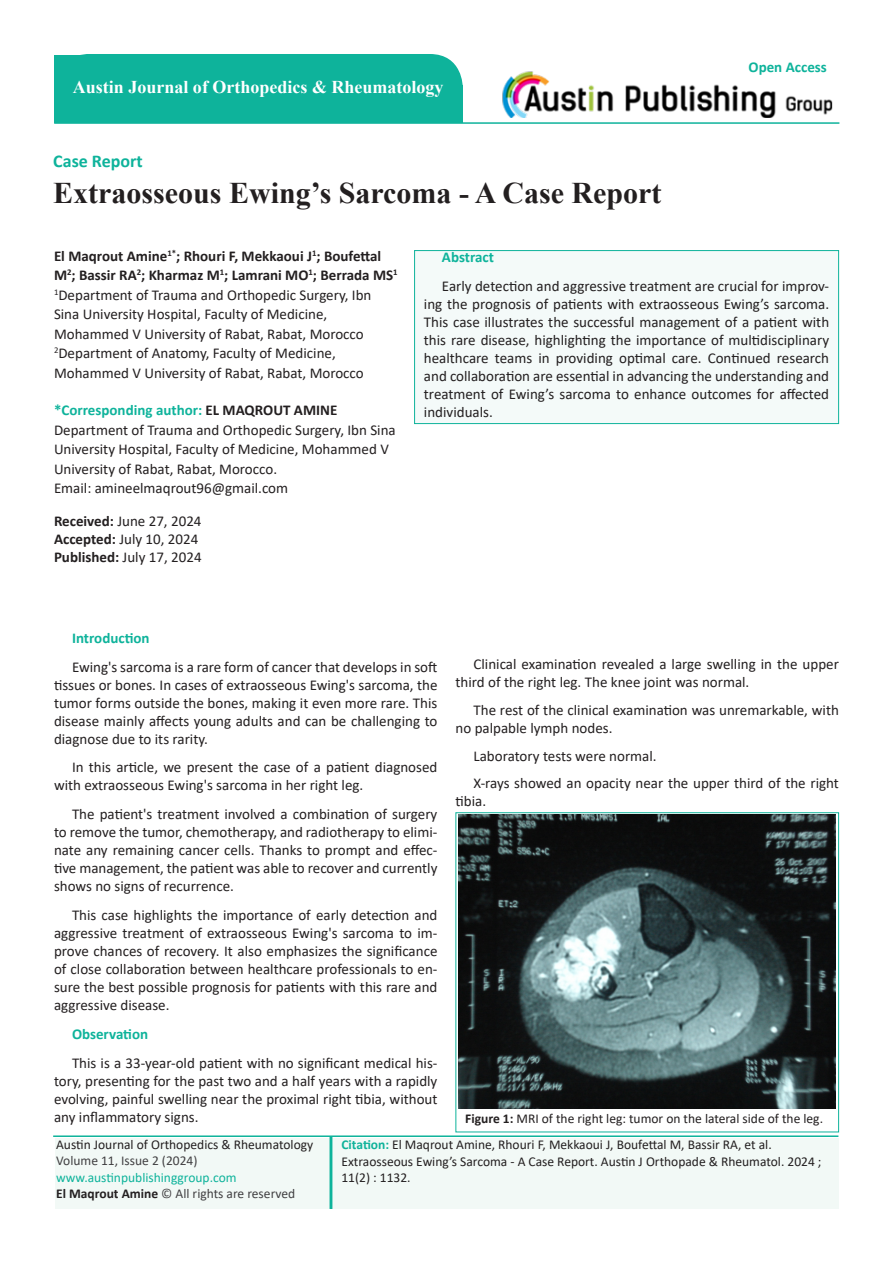
<style>
.page{position:relative;width:893px;height:1263px;background:#fff}
.page>*{position:absolute;margin:0;border:0;box-sizing:border-box;transform-origin:0 0}
.t1{font:700 30px "Times New Roman";color:#231f20}
.t2{font:700 18px "Times New Roman";color:#fff}
.t3{font:700 18px "Calibri";color:#0eb39b}
.t4{font:15px/18px "Calibri";color:#231f20}
.t5{font:700 15px/19.5px "Calibri";color:#231f20}
.t6{font:700 15px "Calibri";color:#0eb39b}
.t7{font:13.5px/16.5px "Calibri";color:#231f20}
.t8{font:13.5px/16.5px "Calibri";color:#414042}
.s1{color:#231f20}
.s2{font-weight:700}
.s3{color:#0eb39b}
.s4{font-weight:700;color:#231f20}
.s5{font-weight:700;color:#0eb29a}
</style>
<div class="page">
<div style="left:55px;top:54px;width:408px;height:69px;background:#0eb39b;border-radius:33px"></div>
<img style="left:502px;top:71px;width:331px;height:46px">
<div style="left:55px;top:1138px;width:783px;height:71px;background:#f2f9f6"></div>
<div style="left:335px;top:86px;width:128px;height:37px;background:#0eb39b"></div>
<div style="left:330px;top:1136px;width:2px;height:73px;border:2px solid #0eb39b"></div>
<hr style="left:54px;top:122px;width:785px;height:2px;background:#0eb39b">
<hr style="left:53px;top:1135px;width:785px;height:2px;background:#0eb39b">
<div style="left:415px;top:251px;width:424px;height:173px;background:#f4faf9"></div>
<div style="left:414px;top:250px;width:425px;height:174px;border:1px solid #0eb39b"></div>
<div style="left:455px;top:812px;width:384px;height:320px;border:1px solid #0eb39b"></div>
<img style="left:459px;top:815px;width:376px;height:294px">
<p class="t2" style="left:73px;top:74px;width:372px">Austin Journal of Orthopedics &amp; Rheumatology</p>
<p class="t3" style="left:53px;top:148px;width:91px">Case Report</p>
<p class="t1" style="left:53px;top:171px;width:610px">Extraosseous Ewing’s Sarcoma - A Case Report</p>
<p class="t6" style="left:748px;top:57px;width:80px">Open Access</p>
<p class="t5" style="left:54px;top:246px;width:345px">El Maqrout Amine<sup>1*</sup>; Rhouri F, Mekkaoui J<sup>1</sup>; Boufettal<br>M<sup>2</sup>; Bassir RA<sup>2</sup>; Kharmaz M<sup>1</sup>; Lamrani MO<sup>1</sup>; Berrada MS<sup>1</sup></p>
<p class="t4" style="left:54px;top:285px;width:319px;line-height:19.5px"><sup>1</sup>Department of Trauma and Orthopedic Surgery, Ibn<br>Sina University Hospital, Faculty of Medicine,<br>Mohammed V University of Rabat, Rabat, Morocco</p>
<p class="t4" style="left:54px;top:343px;width:311px;line-height:19.5px"><sup>2</sup>Department of Anatomy, Faculty of Medicine,<br>Mohammed V University of Rabat, Rabat, Morocco</p>
<p class="t6" style="left:54px;top:400px;width:285px">*Corresponding author: <span class="s1">EL MAQROUT AMINE</span></p>
<p class="t4" style="left:54px;top:420px;width:343px;line-height:19.5px">Department of Trauma and Orthopedic Surgery, Ibn Sina<br>University Hospital, Faculty of Medicine, Mohammed V<br>University of Rabat, Rabat, Morocco.</p>
<p class="t4" style="left:54px;top:479px;width:236px">Email: amineelmaqrout96@gmail.com</p>
<p class="t4" style="left:54px;top:512px;width:149px"><span class="s2">Received:</span> June 27, 2024</p>
<p class="t4" style="left:54px;top:530px;width:146px"><span class="s2">Accepted:</span> July 10, 2024</p>
<p class="t4" style="left:54px;top:548px;width:149px"><span class="s2">Published:</span> July 17, 2024</p>
<p class="t6" style="left:442px;top:247px;width:53px">Abstract</p>
<p class="t4" style="left:424px;top:277px;width:407px;text-align:justify;text-indent:18px">Early detection and aggressive treatment are crucial for improv&shy;ing the prognosis of patients with extraosseous Ewing’s sarcoma.<br>This case illustrates the successful management of a patient with this rare disease, highlighting the importance of multidisciplinary healthcare teams in providing optimal care. Continued research and collaboration are essential in advancing the understanding and treatment of Ewing’s sarcoma to enhance outcomes for affected individuals.</p>
<p class="t6" style="left:72px;top:627px;width:79px">Introduction</p>
<p class="t4" style="left:54px;top:657px;width:385px;text-align:justify;text-indent:18px">Ewing's sarcoma is a rare form of cancer that develops in soft tissues or bones. In cases of extraosseous Ewing's sarcoma, the tumor forms outside the bones, making it even more rare. This disease mainly affects young adults and can be challenging to diagnose due to its rarity.</p>
<p class="t4" style="left:54px;top:758px;width:385px;text-indent:18px">In this article, we present the case of a patient diagnosed with extraosseous Ewing's sarcoma in her right leg.</p>
<p class="t4" style="left:54px;top:805px;width:385px;text-align:justify;text-indent:18px">The patient's treatment involved a combination of surgery to remove the tumor, chemotherapy, and radiotherapy to elimi&shy;nate any remaining cancer cells. Thanks to prompt and effec&shy;tive management, the patient was able to recover and currently shows no signs of recurrence.</p>
<p class="t4" style="left:54px;top:906px;width:385px;text-align:justify;text-indent:18px">This case highlights the importance of early detection and aggressive treatment of extraosseous Ewing's sarcoma to im&shy;prove chances of recovery. It also emphasizes the significance of close collaboration between healthcare professionals to en&shy;sure the best possible prognosis for patients with this rare and aggressive disease.</p>
<p class="t6" style="left:72px;top:1023px;width:78px">Observation</p>
<p class="t4" style="left:54px;top:1053px;width:385px;text-align:justify;text-indent:18px">This is a 33-year-old patient with no significant medical his&shy;tory, presenting for the past two and a half years with a rapidly evolving, painful swelling near the proximal right tibia, without any inflammatory signs.</p>
<p class="t4" style="left:455px;top:654px;width:385px;text-indent:18px">Clinical examination revealed a large swelling in the upper third of the right leg. The knee joint was normal.</p>
<p class="t4" style="left:455px;top:700px;width:385px;text-indent:18px">The rest of the clinical examination was unremarkable, with no palpable lymph nodes.</p>
<p class="t4" style="left:473px;top:746px;width:185px">Laboratory tests were normal.</p>
<p class="t4" style="left:455px;top:774px;width:385px;text-indent:18px">X-rays showed an opacity near the upper third of the right tibia.</p>
<p class="t7" style="left:465px;top:1110px;width:359px"><span class="s2">Figure 1:</span> MRI of the right leg: tumor on the lateral side of the leg.</p>
<p class="t8" style="left:56px;top:1135px;width:259px"><span class="s1">Austin Journal of Orthopedics &amp; Rheumatology </span>Volume 11, Issue 2 (2024) <span class="s3">www.austinpublishinggroup.com<br></span><span class="s4">El Maqrout Amine</span> © All rights are reserved</p>
<p class="t7" style="left:341px;top:1136px;width:482px"><span class="s5">Citation:</span> El Maqrout Amine, Rhouri F, Mekkaoui J, Boufettal M, Bassir RA, et al.<br>Extraosseous Ewing’s Sarcoma - A Case Report. Austin J Orthopade &amp; Rheumatol. 2024 ;<br>11(2) : 1132.</p>
</div>
